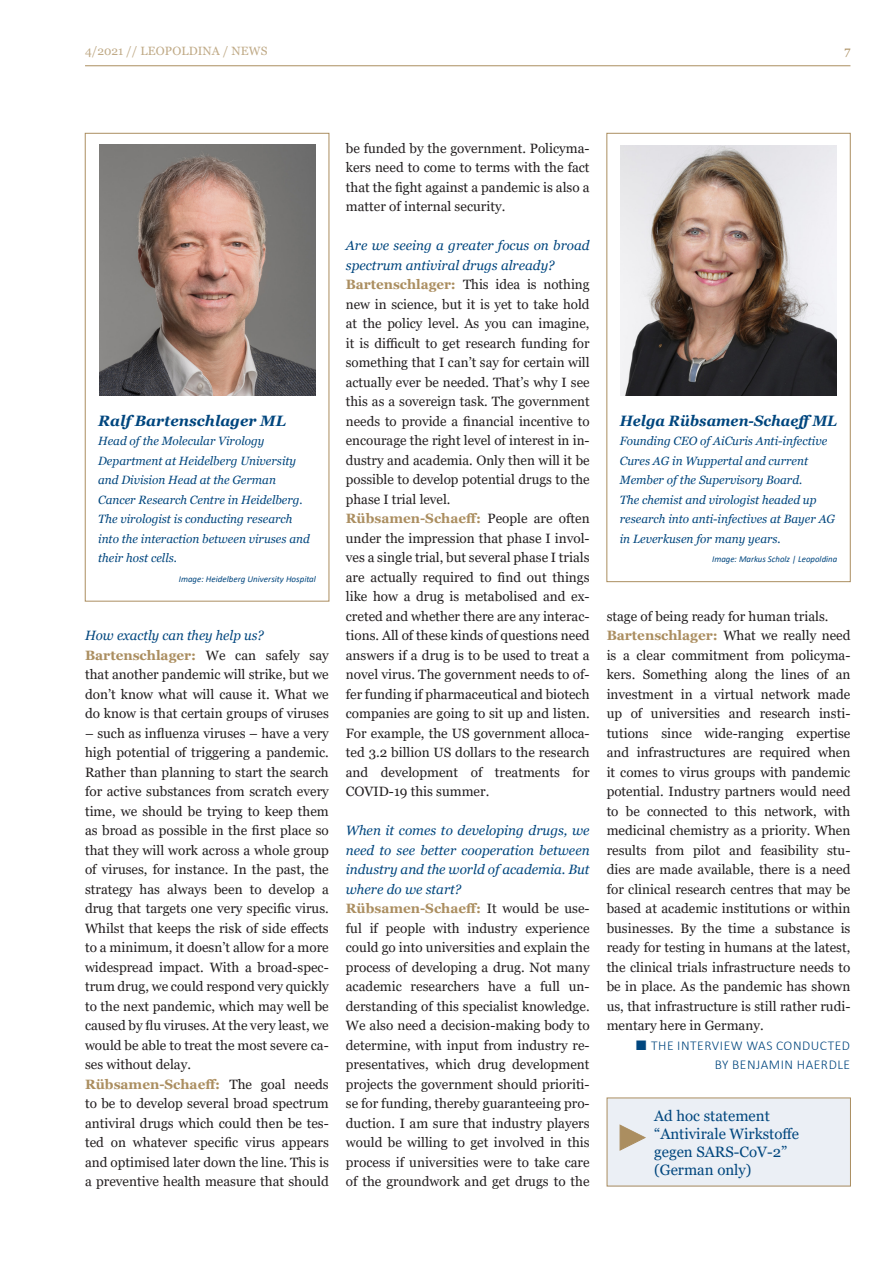
<style>
.page{position:relative;width:893px;height:1263px;background:#fff}
.page>*{position:absolute;margin:0;border:0;box-sizing:border-box;transform-origin:0 0}
.t1{font:15px/18px "Georgia";color:#00467e}
.NEU_Vorspann{font:italic 700 15px "Georgia";color:#00467e;scale:.96 1}
.NEU_Vorspann-2{font:italic 700 15px "Georgia";color:#00467e}
.Fliesstext{font:13.5px/19.5px "Georgia";color:#231f20;text-align:justify}
.Fliesstext-2{font:italic 13.5px/19.5px "Georgia";color:#00467e;text-align:justify}
.Interview_-_Frage{font:italic 13.5px/19.5px "Georgia";color:#00467e}
.Fliesstext-3{font:300 13.5px/19.5px "Calibri";letter-spacing:.04em;color:#00467e;text-align:right}
.NEU_Vorspann-3{font:italic 12px/19.5px "Georgia";color:#00467e}
.t2{font:12px "Georgia";letter-spacing:.01em;color:#c0aa87}
.t3{font:12px "Georgia";color:#ab8e60}
.NEU_Vorspann-4{font:italic 9px "Calibri";color:#00467e}
.s1{font-weight:700;color:#ab8e60}
</style>
<div class="page">
<hr style="left:85px;top:66px;width:765px;height:1px;background:#ab8e60">
<div style="left:607px;top:1098px;width:243px;height:88px;background:#ebeff5"></div>
<svg style="left:620px;top:1124px;width:25px;height:27px"></svg>
<div style="left:85px;top:133px;width:244px;height:468px;border:1px solid #ab8e60"></div>
<img style="left:99px;top:145px;width:216px;height:250px">
<div style="left:607px;top:133px;width:243px;height:449px;border:1px solid #ab8e60"></div>
<img style="left:620px;top:145px;width:216px;height:250px">
<p class="t2" style="left:85px;top:44px;width:184px">4/2021 // LEOPOLDINA / NEWS</p>
<p class="t3" style="left:844px;top:44px;width:8px">7</p>
<p class="NEU_Vorspann-2" style="left:98px;top:411px;width:189px">Ralf Bartenschlager ML</p>
<p class="NEU_Vorspann-3" style="left:98px;top:431px;width:213px">Head of the Molecular Virology Department at Heidelberg University and Division Head at the German Cancer Research Centre in Heidelberg.<br>The virologist is conducting research into the interaction between viruses and their host cells.</p>
<p class="NEU_Vorspann-4" style="left:179px;top:573px;width:139px">Image: Heidelberg University Hospital</p>
<p class="Interview_-_Frage" style="left:85px;top:626px;width:180px">How exactly can they help us?</p>
<p class="Fliesstext" style="left:85px;top:646px;width:245px"><span class="s1">Bartenschlager:</span> We can safely say that another pandemic will strike, but we don’t know what will cause it. What we do know is that certain groups of viruses</p>
<p class="Fliesstext" style="left:85px;top:724px;width:245px">– such as influenza viruses – have a very high potential of triggering a pandemic.<br>Rather than planning to start the search for active substances from scratch every time, we should be trying to keep them as broad as possible in the first place so that they will work across a whole group of viruses, for instance. In the past, the strategy has always been to develop a drug that targets one very specific virus.<br>Whilst that keeps the risk of side effects to a minimum, it doesn’t allow for a more widespread impact. With a broad-spec&shy;trum drug, we could respond very quickly to the next pandemic, which may well be caused by flu viruses. At the very least, we would be able to treat the most severe ca&shy;ses without delay.</p>
<p class="Fliesstext" style="left:85px;top:1075px;width:245px"><span class="s1">Rübsamen-Schaeff:</span> The goal needs to be to develop several broad spectrum antiviral drugs which could then be tes&shy;ted on whatever specific virus appears and optimised later down the line. This is a preventive health measure that should</p>
<p class="Fliesstext" style="left:346px;top:139px;width:245px">be funded by the government. Policyma&shy;kers need to come to terms with the fact that the fight against a pandemic is also a matter of internal security.</p>
<p class="Interview_-_Frage" style="left:346px;top:236px;width:245px">Are we seeing a greater focus on broad spectrum antiviral drugs already?</p>
<p class="Fliesstext" style="left:346px;top:275px;width:245px"><span class="s1">Bartenschlager:</span> This idea is nothing new in science, but it is yet to take hold at the policy level. As you can imagine, it is difficult to get research funding for something that I can’t say for certain will actually ever be needed. That’s why I see this as a sovereign task. The government needs to provide a financial incentive to encourage the right level of interest in in&shy;dustry and academia. Only then will it be possible to develop potential drugs to the phase I trial level.</p>
<p class="Fliesstext" style="left:346px;top:509px;width:245px"><span class="s1">Rübsamen-Schaeff:</span> People are often under the impression that phase I invol&shy;ves a single trial, but several phase I trials are actually required to find out things like how a drug is metabolised and ex&shy;creted and whether there are any interac&shy;tions. All of these kinds of questions need answers if a drug is to be used to treat a novel virus. The government needs to of&shy;fer funding if pharmaceutical and biotech companies are going to sit up and listen.<br>For example, the US government alloca&shy;ted 3.2 billion US dollars to the research and development of treatments for COVID-19 this summer.</p>
<p class="Fliesstext-2" style="left:346px;top:821px;width:245px">When it comes to developing drugs, we need to see better cooperation between industry and the world of academia. But where do we start?</p>
<p class="Fliesstext" style="left:346px;top:899px;width:245px"><span class="s1">Rübsamen-Schaeff:</span> It would be use&shy;ful if people with industry experience could go into universities and explain the process of developing a drug. Not many academic researchers have a full un&shy;derstanding of this specialist knowledge.<br>We also need a decision-making body to determine, with input from industry re&shy;presentatives, which drug development projects the government should prioriti&shy;se for funding, thereby guaranteeing pro&shy;duction. I am sure that industry players would be willing to get involved in this process if universities were to take care of the groundwork and get drugs to the</p>
<p class="NEU_Vorspann" style="left:620px;top:411px;width:228px">Helga Rübsamen-SchaeffML</p>
<p class="NEU_Vorspann-3" style="left:620px;top:431px;width:217px">Founding CEO of AiCuris Anti-infective Cures AG in Wuppertal and current Member of the Supervisory Board.<br>The chemist and virologist headed up research into anti-infectives at Bayer AG in Leverkusen for many years.</p>
<p class="NEU_Vorspann-4" style="left:712px;top:553px;width:127px">Image: Markus Scholz | Leopoldina</p>
<p class="Fliesstext" style="left:607px;top:607px;width:223px">stage of being ready for human trials.</p>
<p class="Fliesstext" style="left:607px;top:626px;width:245px"><span class="s1">Bartenschlager:</span> What we really need is a clear commitment from policyma&shy;kers. Something along the lines of an investment in a virtual network made up of universities and research insti&shy;tutions since wide-ranging expertise and infrastructures are required when it comes to virus groups with pandemic potential. Industry partners would need to be connected to this network, with medicinal chemistry as a priority. When results from pilot and feasibility stu&shy;dies are made available, there is a need for clinical research centres that may be based at academic institutions or within businesses. By the time a substance is ready for testing in humans at the latest, the clinical trials infrastructure needs to be in place. As the pandemic has shown us, that infrastructure is still rather rudi&shy;mentary here in Germany.</p>
<p class="Fliesstext-3" style="left:636px;top:1035px;width:216px">■ THE INTERVIEW WAS CONDUCTED<br>BY BENJAMIN HAERDLE</p>
<p class="t1" style="left:654px;top:1107px;width:146px">Ad hoc statement “Antivirale Wirkstoffe gegen SARS-CoV-2”</p>
<p class="t1" style="left:654px;top:1161px;width:99px">(German only)</p>
</div>
